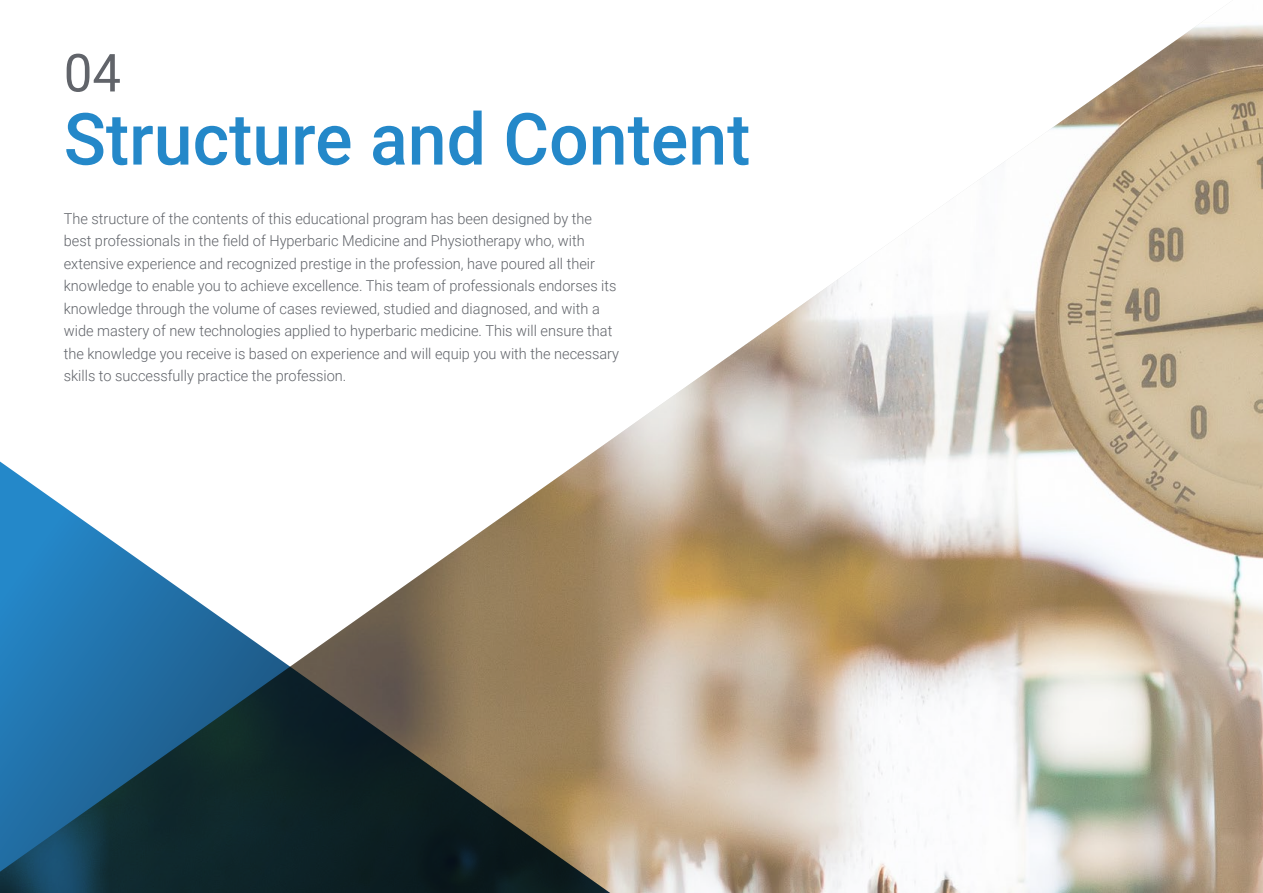
<style>
.page{position:relative;width:1263px;height:893px;background:#fff}
.page>*{position:absolute;margin:0;border:0;box-sizing:border-box;transform-origin:0 0}
.t1{font:500 72px "Roboto";color:#2488c9}
.t2{font:52.5px "Roboto";color:#61646a}
.t3{font:300 15px/22.5px "Roboto";color:#61646a}
</style>
<div class="page">
<img style="left:602px;top:25px;width:661px;height:868px">
<svg style="left:0;top:446px;width:640px;height:447px"></svg>
<h2 class="t2" style="left:64px;top:36px;width:59px">04</h2>
<h1 class="t1" style="left:64px;top:89px;width:688px">Structure and Content</h1>
<p class="t3" style="left:64px;top:207px;width:557px">The structure of the contents of this educational program has been designed by the best professionals in the field of Hyperbaric Medicine and Physiotherapy who, with extensive experience and recognized prestige in the profession, have poured all their knowledge to enable you to achieve excellence. This team of professionals endorses its knowledge through the volume of cases reviewed, studied and diagnosed, and with a wide mastery of new technologies applied to hyperbaric medicine. This will ensure that the knowledge you receive is based on experience and will equip you with the necessary skills to successfully practice the profession.</p>
</div>
